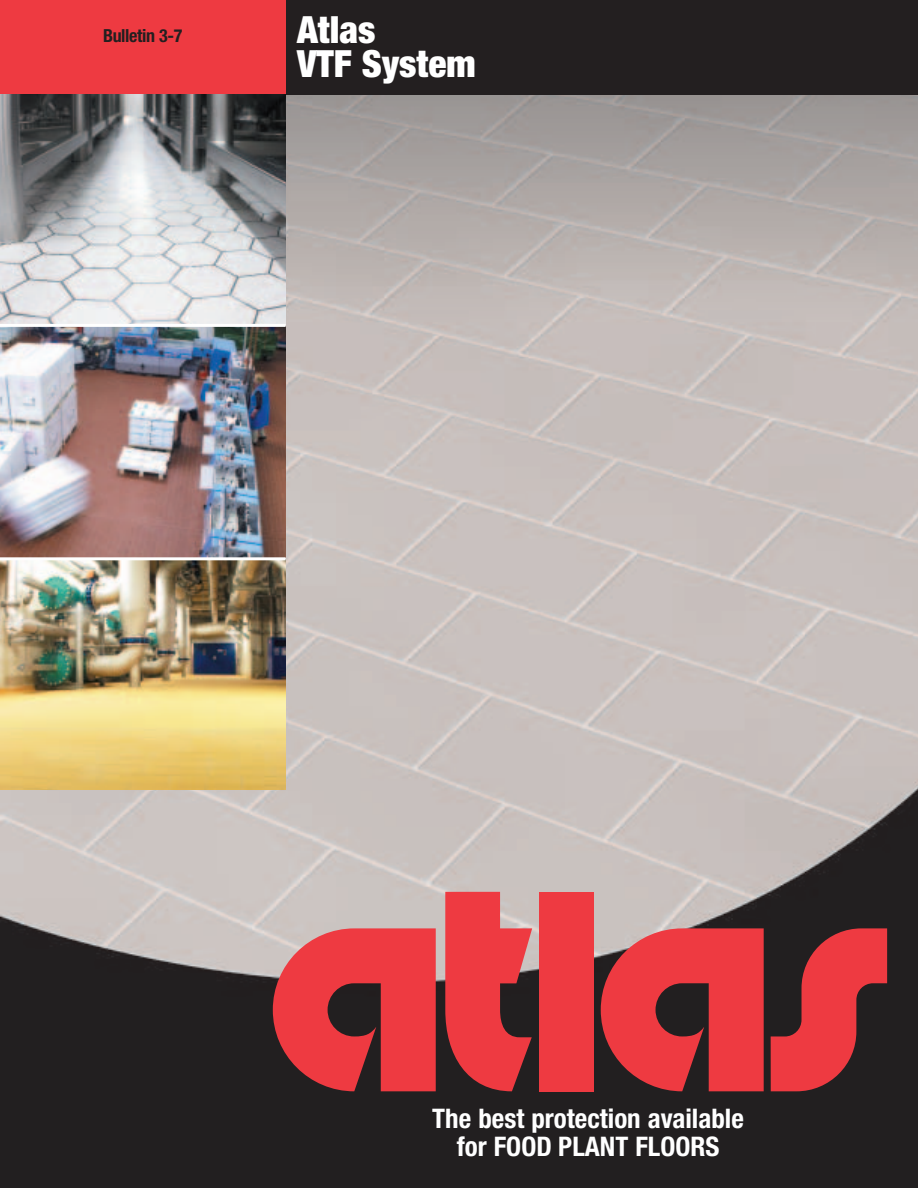
<style>
.page{position:relative;width:918px;height:1188px;background:#fff}
.page>*{position:absolute;margin:0;border:0;box-sizing:border-box;transform-origin:0 0}
.t1{font:900 condensed 37.5px/34.5px "Helvetica Neue";color:#fff}
.t2{font:700 condensed 27px/28.5px "Helvetica Neue";color:#fff;text-align:center}
.t3{font:700 condensed 18px "Helvetica Neue";letter-spacing:-.02em;color:#231f20}
</style>
<div class="page">
<img style="left:0;top:94px;width:918px;height:1094px">
<div style="left:285px;top:0;width:633px;height:94px;background:#231f20"></div>
<div style="left:0;top:0;width:285px;height:94px;background:#ee3a41"></div>
<svg style="left:601px;top:928px;width:163px;height:163px;background:#c3393f"></svg>
<svg style="left:445px;top:892px;width:87px;height:199px;background:#c34045"></svg>
<svg style="left:273px;top:928px;width:163px;height:163px;background:#c63c41"></svg>
<div style="left:539px;top:892px;width:55px;height:199px;background:#ee3a41"></div>
<svg style="left:771px;top:928px;width:116px;height:163px;background:#972e33"></svg>
<img style="left:0;top:94px;width:285px;height:230px">
<img style="left:0;top:327px;width:285px;height:230px">
<img style="left:0;top:560px;width:285px;height:230px">
<hr style="left:0;top:324px;width:286px;height:3px;background:#fff">
<hr style="left:0;top:557px;width:286px;height:3px;background:#fff">
<p class="t3" style="left:103px;top:29px;width:81px">Bulletin 3-7</p>
<h1 class="t1" style="left:297px;top:15px;width:180px">Atlas<br>VTF System</h1>
<p class="t2" style="left:432px;top:1106px;width:313px">The best protection available for FOOD PLANT FLOORS</p>
</div>
